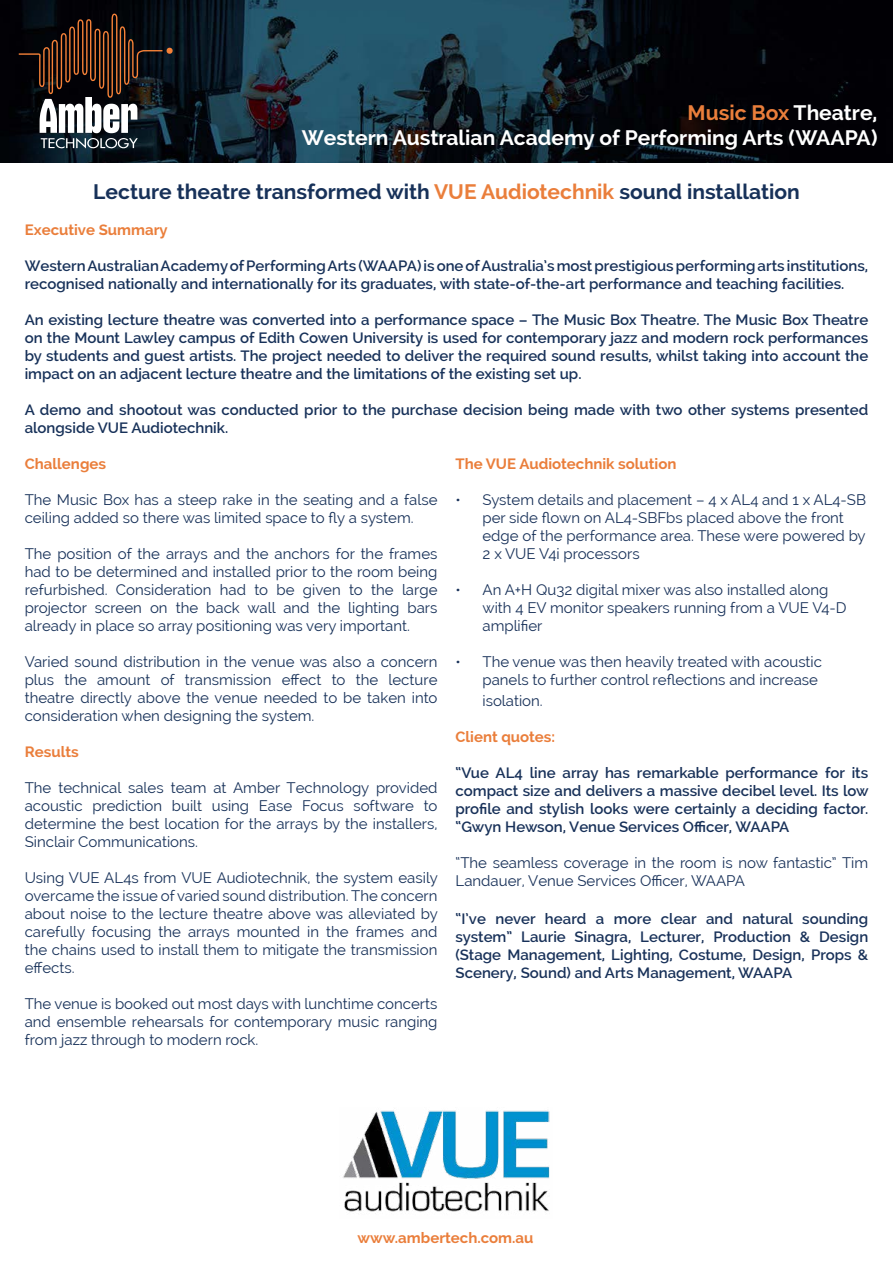
<style>
.page{position:relative;width:893px;height:1263px;background:#fff}
.page>*{position:absolute;margin:0;border:0;box-sizing:border-box;transform-origin:0 0}
.t1{font:700 21px/25.2px "Raleway";color:#fff;text-align:right}
.t2{font:700 21px "Raleway";color:#173159}
.t3{font:15px/18px "Raleway";color:#173159;text-align:justify}
.t4{font:600 15px/18px "Raleway";color:#173159}
.t5{font:15px/18px "Raleway";color:#183159}
.t6{font:600 15px/18px "Raleway";color:#183159;text-align:justify}
.t7{font:700 15px "Raleway";color:#ea7e3b}
.s1{color:#ea7e3b}
</style>
<div class="page">
<img style="left:0;top:0;width:893px;height:162px">
<svg style="left:19px;top:14px;width:154px;height:134px;background:#393331"></svg>
<img style="left:343px;top:1110px;width:207px;height:102px">
<h1 class="t1" style="left:302px;top:100px;width:577px"><span class="s1">Music Box</span> Theatre,<br>Western Australian Academy of Performing Arts (WAAPA)</h1>
<h1 class="t2" style="left:93px;top:179px;width:708px">Lecture theatre transformed with <span class="s1">VUE Audiotechnik</span> sound installation</h1>
<p class="t7" style="left:25px;top:221px;width:144px">Executive Summary</p>
<p class="t4" style="left:25px;top:256px;width:845px">Western Australian Academy of Performing Arts (WAAPA) is one of Australia’s most prestigious performing arts institutions, recognised nationally and internationally for its graduates, with state-of-the-art performance and teaching facilities.</p>
<p class="t4" style="left:25px;top:310px;width:845px;text-align:justify">An existing lecture theatre was converted into a performance space – The Music Box Theatre. The Music Box Theatre on the Mount Lawley campus of Edith Cowen University is used for contemporary jazz and modern rock performances by students and guest artists. The project needed to deliver the required sound results, whilst taking into account the impact on an adjacent lecture theatre and the limitations of the existing set up.</p>
<p class="t4" style="left:25px;top:400px;width:845px">A demo and shootout was conducted prior to the purchase decision being made with two other systems presented alongside VUE Audiotechnik.</p>
<p class="t7" style="left:25px;top:455px;width:83px">Challenges</p>
<p class="t3" style="left:25px;top:490px;width:414px">The Music Box has a steep rake in the seating and a false ceiling added so there was limited space to fly a system.</p>
<p class="t3" style="left:25px;top:544px;width:414px">The position of the arrays and the anchors for the frames had to be determined and installed prior to the room being refurbished. Consideration had to be given to the large projector screen on the back wall and the lighting bars already in place so array positioning was very important.</p>
<p class="t3" style="left:25px;top:652px;width:414px">Varied sound distribution in the venue was also a concern plus the amount of transmission effect to the lecture theatre directly above the venue needed to be taken into consideration when designing the system.</p>
<p class="t7" style="left:25px;top:743px;width:55px">Results</p>
<p class="t3" style="left:25px;top:778px;width:414px">The technical sales team at Amber Technology provided acoustic prediction built using Ease Focus software to determine the best location for the arrays by the installers, Sinclair Communications.</p>
<p class="t3" style="left:25px;top:868px;width:415px">Using VUE AL4s from VUE Audiotechnik, the system easily overcame the issue of varied sound distribution. The concern about noise to the lecture theatre above was alleviated by carefully focusing the arrays mounted in the frames and the chains used to install them to mitigate the transmission effects.</p>
<p class="t3" style="left:25px;top:994px;width:414px">The venue is booked out most days with lunchtime concerts and ensemble rehearsals for contemporary music ranging from jazz through to modern rock.</p>
<p class="t7" style="left:455px;top:455px;width:222px">The VUE Audiotechnik solution</p>
<p class="t5" style="left:482px;top:490px;width:385px;text-indent:-27px">• System details and placement – 4 x AL4 and 1 x AL4-SB per side flown on AL4-SBFbs placed above the front edge of the performance area. These were powered by 2 x VUE V4i processors</p>
<p class="t5" style="left:482px;top:580px;width:366px;text-indent:-27px">• An A+H Qu32 digital mixer was also installed along with 4 EV monitor speakers running from a VUE V4-D amplifier</p>
<p class="t5" style="left:455px;top:652px;width:368px;text-align:right">• The venue was then heavily treated with acoustic panels to further control reflections and increase</p>
<p class="t5" style="left:482px;top:692px;width:62px">isolation.</p>
<p class="t7" style="left:455px;top:728px;width:101px">Client quotes:</p>
<p class="t6" style="left:455px;top:764px;width:415px">“Vue AL4 line array has remarkable performance for its compact size and delivers a massive decibel level. Its low profile and stylish looks were certainly a deciding factor. “Gwyn Hewson, Venue Services Officer, WAAPA</p>
<p class="t5" style="left:455px;top:854px;width:414px">“The seamless coverage in the room is now fantastic” Tim<br>Landauer, Venue Services Officer, WAAPA</p>
<p class="t6" style="left:455px;top:910px;width:414px">“I’ve never heard a more clear and natural sounding system” Laurie Sinagra, Lecturer, Production &amp; Design (Stage Management, Lighting, Costume, Design, Props &amp; Scenery, Sound) and Arts Management, WAAPA</p>
<p class="t7" style="left:358px;top:1229px;width:177px">www.ambertech.com.au</p>
</div>
